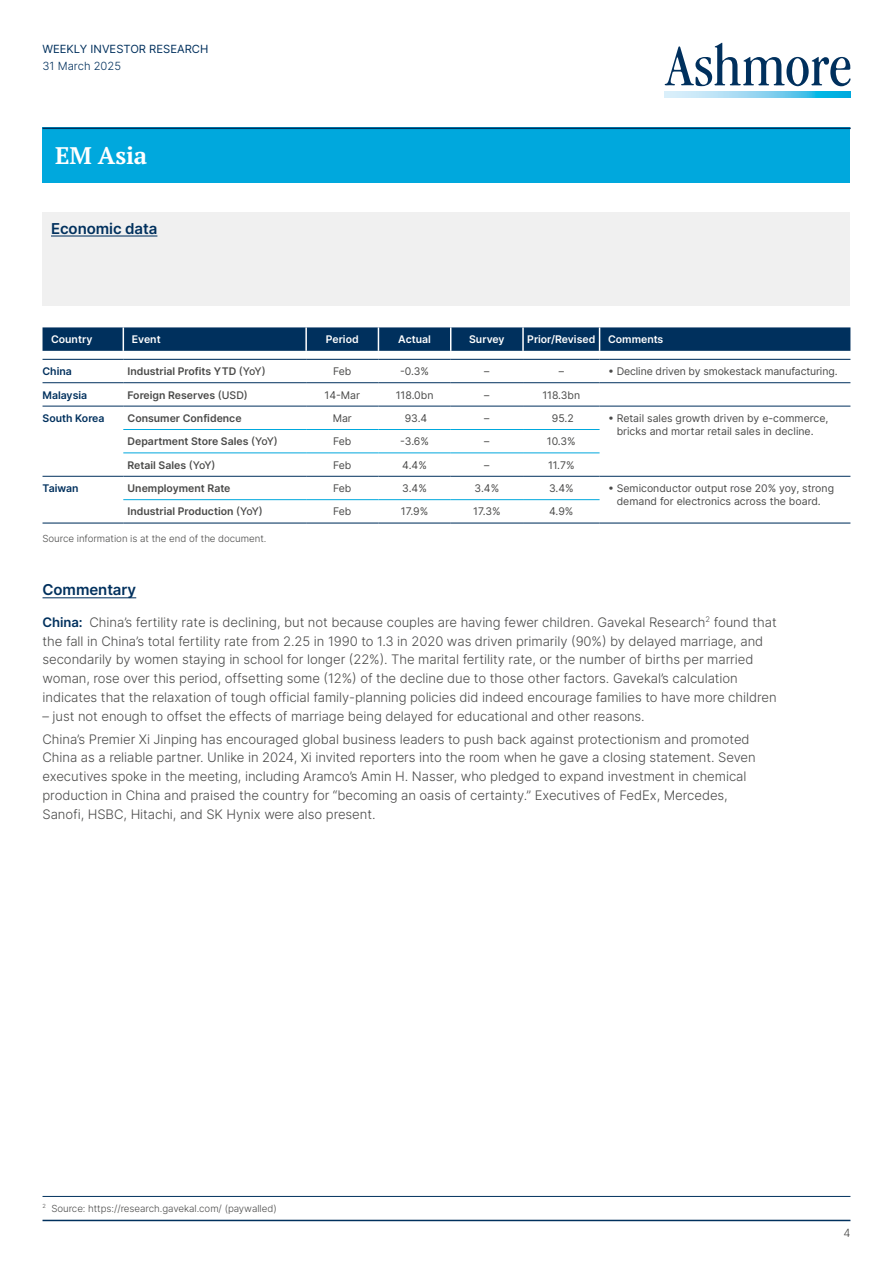
<style>
.page{position:relative;width:893px;height:1263px;background:#fff}
.page>*{position:absolute;margin:0;border:0;box-sizing:border-box;transform-origin:0 0}
.t1{font:700 24px "PT Serif Pro";letter-spacing:-.005em;color:#fff}
.t2{font:600 15px "Inter";letter-spacing:-.005em;color:#00305d}
.t3{font:300 13.2px/18.8px "Inter";letter-spacing:-.005em;color:#4a4a49}
.t4{font:11.25px "Inter";color:#00305d}
.t5{font:300 11.25px "Inter";color:#00305d}
.t6{font:300 11.25px "Inter";color:#4a4a49}
.t7{font:10.5px/13.5px "Inter";color:#4a4a49;text-align:center}
.t8{font:600 10.5px "Inter";color:#4a4a49}
.t9{font:600 10.5px "Inter";color:#fff}
.t10{font:600 10.5px "Inter";color:#00305d}
.t11{font:300 9.75px "Inter";letter-spacing:-.005em;color:#4a4a49}
.s1{font-weight:500}
.s2{font-weight:600;color:#00305d}
</style>
<div class="page">
<svg style="left:665px;top:43px;width:185px;height:43px"></svg>
<svg style="left:665px;top:92px;width:185px;height:6px"></svg>
<hr style="left:43px;top:1220px;width:807px;height:1px;background:#00305d">
<div style="left:43px;top:128px;width:807px;height:55px;background:#00a8dd"></div>
<hr style="left:43px;top:597px;width:93px;height:1px;background:#00305d">
<div style="left:43px;top:213px;width:807px;height:93px;background:#f0f0f0"></div>
<hr style="left:123px;top:499px;width:183px;height:1px;background:#00a8dd">
<hr style="left:306px;top:499px;width:72px;height:1px;background:#00a8dd">
<hr style="left:378px;top:499px;width:73px;height:1px;background:#00a8dd">
<hr style="left:451px;top:499px;width:72px;height:1px;background:#00a8dd">
<hr style="left:523px;top:499px;width:77px;height:1px;background:#00a8dd">
<hr style="left:43px;top:382px;width:80px;height:1px;background:#00305d">
<hr style="left:123px;top:382px;width:183px;height:1px;background:#00305d">
<hr style="left:306px;top:382px;width:72px;height:1px;background:#00305d">
<hr style="left:378px;top:382px;width:73px;height:1px;background:#00305d">
<hr style="left:451px;top:382px;width:72px;height:1px;background:#00305d">
<hr style="left:523px;top:382px;width:77px;height:1px;background:#00305d">
<hr style="left:600px;top:382px;width:250px;height:1px;background:#00305d">
<hr style="left:43px;top:406px;width:80px;height:1px;background:#00305d">
<hr style="left:123px;top:406px;width:183px;height:1px;background:#00305d">
<hr style="left:306px;top:406px;width:72px;height:1px;background:#00305d">
<hr style="left:378px;top:406px;width:73px;height:1px;background:#00305d">
<hr style="left:451px;top:406px;width:72px;height:1px;background:#00305d">
<hr style="left:523px;top:406px;width:77px;height:1px;background:#00305d">
<hr style="left:600px;top:406px;width:250px;height:1px;background:#00305d">
<hr style="left:43px;top:476px;width:80px;height:1px;background:#00305d">
<hr style="left:123px;top:476px;width:183px;height:1px;background:#00305d">
<hr style="left:306px;top:476px;width:72px;height:1px;background:#00305d">
<hr style="left:378px;top:476px;width:73px;height:1px;background:#00305d">
<hr style="left:451px;top:476px;width:72px;height:1px;background:#00305d">
<hr style="left:523px;top:476px;width:77px;height:1px;background:#00305d">
<hr style="left:600px;top:476px;width:250px;height:1px;background:#00305d">
<hr style="left:123px;top:429px;width:183px;height:1px;background:#00a8dd">
<hr style="left:306px;top:429px;width:72px;height:1px;background:#00a8dd">
<hr style="left:378px;top:429px;width:73px;height:1px;background:#00a8dd">
<hr style="left:451px;top:429px;width:72px;height:1px;background:#00a8dd">
<hr style="left:523px;top:429px;width:77px;height:1px;background:#00a8dd">
<hr style="left:123px;top:453px;width:183px;height:1px;background:#00a8dd">
<hr style="left:306px;top:453px;width:72px;height:1px;background:#00a8dd">
<hr style="left:378px;top:453px;width:73px;height:1px;background:#00a8dd">
<hr style="left:451px;top:453px;width:72px;height:1px;background:#00a8dd">
<hr style="left:523px;top:453px;width:77px;height:1px;background:#00a8dd">
<hr style="left:43px;top:522px;width:80px;height:2px;background:#00305d">
<hr style="left:123px;top:522px;width:183px;height:2px;background:#00305d">
<hr style="left:306px;top:522px;width:72px;height:2px;background:#00305d">
<hr style="left:378px;top:522px;width:73px;height:2px;background:#00305d">
<hr style="left:451px;top:522px;width:72px;height:2px;background:#00305d">
<hr style="left:523px;top:522px;width:77px;height:2px;background:#00305d">
<hr style="left:600px;top:522px;width:250px;height:2px;background:#00305d">
<hr style="left:43px;top:359px;width:80px;height:1px;background:#00305d">
<hr style="left:123px;top:359px;width:183px;height:1px;background:#00305d">
<hr style="left:306px;top:359px;width:72px;height:1px;background:#00305d">
<hr style="left:378px;top:359px;width:73px;height:1px;background:#00305d">
<hr style="left:451px;top:359px;width:72px;height:1px;background:#00305d">
<hr style="left:523px;top:359px;width:77px;height:1px;background:#00305d">
<hr style="left:600px;top:359px;width:250px;height:1px;background:#00305d">
<svg style="left:43px;top:327px;width:807px;height:24px;background:#083762"></svg>
<hr style="left:522px;top:327px;width:2px;height:24px;background:#fff">
<hr style="left:51px;top:235px;width:106px;height:1px;background:#00305d">
<hr style="left:43px;top:128px;width:807px;height:1px;background:#00305d">
<hr style="left:43px;top:1196px;width:807px;height:1px;background:#00305d">
<p class="t4" style="left:43px;top:41px;width:167px">WEEKLY INVESTOR RESEARCH</p>
<p class="t5" style="left:43px;top:58px;width:80px">31 March 2025</p>
<h1 class="t1" style="left:55px;top:140px;width:94px">EM Asia</h1>
<p class="t2" style="left:51px;top:217px;width:108px">Economic data</p>
<p class="t9" style="left:51px;top:332px;width:43px">Country</p>
<p class="t9" style="left:132px;top:332px;width:30px">Event</p>
<p class="t9" style="left:326px;top:332px;width:34px">Period</p>
<p class="t9" style="left:398px;top:332px;width:34px">Actual</p>
<p class="t9" style="left:469px;top:332px;width:37px">Survey</p>
<p class="t9" style="left:527px;top:332px;width:138px">Prior/Revised Comments</p>
<p class="t10" style="left:43px;top:364px;width:31px">China</p>
<p class="t8" style="left:128px;top:364px;width:140px">Industrial Profits YTD <span class="s1">(YoY)</span></p>
<p class="t7" style="left:333px;top:364px;width:20px">Feb</p>
<p class="t7" style="left:400px;top:364px;width:30px">-0.3%</p>
<p class="t7" style="left:484px;top:364px;width:7px">–</p>
<p class="t7" style="left:559px;top:364px;width:7px">–</p>
<p class="t7" style="left:608px;top:364px;width:231px">• Decline driven by smokestack manufacturing.</p>
<p class="t10" style="left:43px;top:387px;width:46px">Malaysia</p>
<p class="t8" style="left:128px;top:387px;width:122px">Foreign Reserves <span class="s1">(USD)</span></p>
<p class="t7" style="left:324px;top:388px;width:37px">14-Mar</p>
<p class="t7" style="left:396px;top:388px;width:39px">118.0bn</p>
<p class="t7" style="left:484px;top:388px;width:7px">–</p>
<p class="t7" style="left:542px;top:388px;width:39px">118.3bn</p>
<p class="t10" style="left:43px;top:411px;width:64px">South Korea</p>
<p class="t8" style="left:128px;top:411px;width:116px">Consumer Confidence</p>
<p class="t7" style="left:333px;top:411px;width:21px">Mar</p>
<p class="t7" style="left:405px;top:411px;width:24px">93.4</p>
<p class="t7" style="left:484px;top:411px;width:7px">–</p>
<p class="t7" style="left:552px;top:411px;width:23px">95.2</p>
<p class="t7" style="left:608px;top:411px;width:222px">• Retail sales growth driven by e-commerce, bricks and mortar retail sales in decline.</p>
<p class="t8" style="left:128px;top:434px;width:152px">Department Store Sales <span class="s1">(YoY)</span></p>
<p class="t7" style="left:333px;top:434px;width:20px">Feb</p>
<p class="t7" style="left:400px;top:434px;width:30px">-3.6%</p>
<p class="t7" style="left:484px;top:434px;width:7px">–</p>
<p class="t7" style="left:547px;top:434px;width:30px">10.3%</p>
<p class="t8" style="left:128px;top:457px;width:89px">Retail Sales <span class="s1">(YoY)</span></p>
<p class="t7" style="left:333px;top:458px;width:20px">Feb</p>
<p class="t7" style="left:402px;top:458px;width:26px">4.4%</p>
<p class="t7" style="left:484px;top:458px;width:7px">–</p>
<p class="t7" style="left:548px;top:458px;width:28px">11.7%</p>
<p class="t10" style="left:43px;top:481px;width:38px">Taiwan</p>
<p class="t8" style="left:128px;top:481px;width:104px">Unemployment Rate</p>
<p class="t7" style="left:333px;top:481px;width:20px">Feb</p>
<p class="t7" style="left:402px;top:481px;width:26px">3.4%</p>
<p class="t7" style="left:475px;top:481px;width:26px">3.4%</p>
<p class="t7" style="left:549px;top:481px;width:26px">3.4%</p>
<p class="t7" style="left:608px;top:481px;width:228px">• Semiconductor output rose 20% yoy, strong demand for electronics across the board.</p>
<p class="t8" style="left:128px;top:504px;width:137px">Industrial Production <span class="s1">(YoY)</span></p>
<p class="t7" style="left:333px;top:505px;width:20px">Feb</p>
<p class="t7" style="left:401px;top:505px;width:29px">17.9%</p>
<p class="t7" style="left:473px;top:505px;width:29px">17.3%</p>
<p class="t7" style="left:549px;top:505px;width:26px">4.9%</p>
<p class="t11" style="left:43px;top:531px;width:225px">Source information is at the end of the document.</p>
<p class="t2" style="left:43px;top:579px;width:95px">Commentary</p>
<p class="t3" style="left:43px;top:612px;width:736px"><span class="s2">China:</span> China’s fertility rate is declining, but not because couples are having fewer children. Gavekal Research<sup>2</sup> found that the fall in China’s total fertility rate from 2.25 in 1990 to 1.3 in 2020 was driven primarily (90%) by delayed marriage, and secondarily by women staying in school for longer (22%). The marital fertility rate, or the number of births per married woman, rose over this period, offsetting some (12%) of the decline due to those other factors. Gavekal’s calculation indicates that the relaxation of tough official family-planning policies did indeed encourage families to have more children</p>
<p class="t3" style="left:43px;top:704px;width:709px;line-height:23px">– just not enough to offset the effects of marriage being delayed for educational and other reasons.<br>China’s Premier Xi Jinping has encouraged global business leaders to push back against protectionism and promoted</p>
<p class="t3" style="left:43px;top:748px;width:715px">China as a reliable partner. Unlike in 2024, Xi invited reporters into the room when he gave a closing statement. Seven executives spoke in the meeting, including Aramco’s Amin H. Nasser, who pledged to expand investment in chemical production in China and praised the country for “becoming an oasis of certainty.” Executives of FedEx, Mercedes, Sanofi, HSBC, Hitachi, and SK Hynix were also present.</p>
<p class="t11" style="left:43px;top:1201px;width:236px"><sup>2</sup> Source: https://research.gavekal.com/ (paywalled)</p>
<p class="t6" style="left:843px;top:1225px;width:9px">4</p>
</div>
